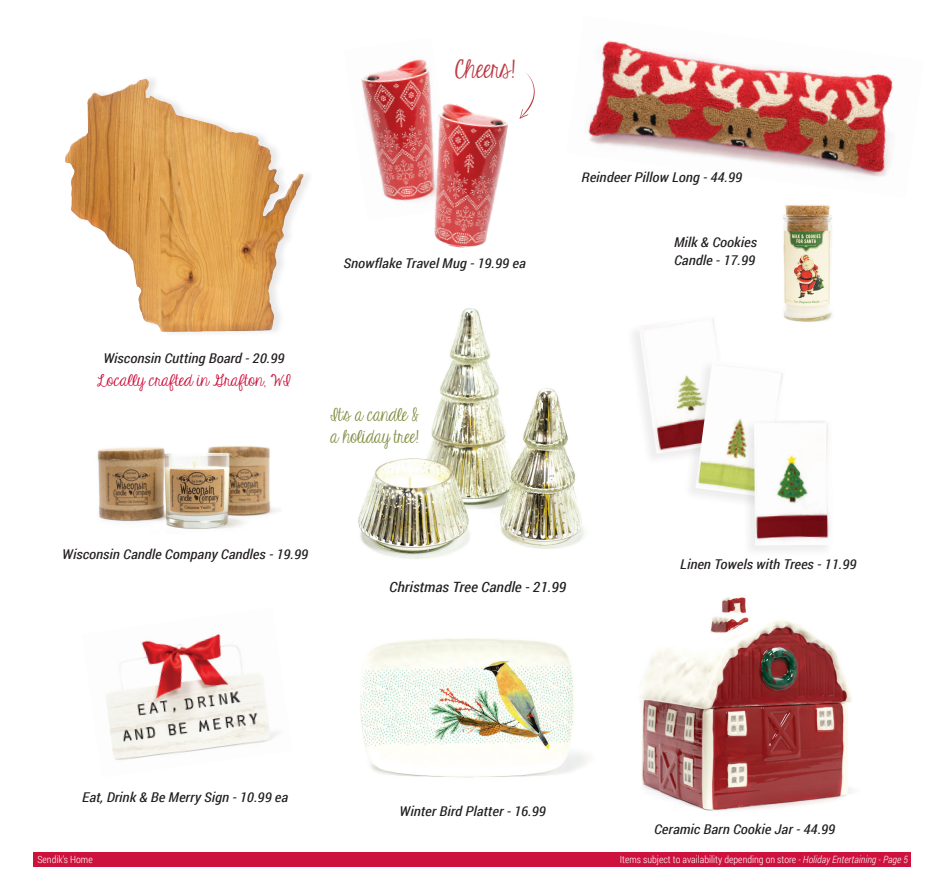
<style>
.page{position:relative;width:945px;height:889px;background:#fff}
.page>*{position:absolute;margin:0;border:0;box-sizing:border-box;transform-origin:0 0}
.t1{font:26.62px "KG Eyes Wide Open";color:#be3b44}
.t2{font:18.75px/22.5px "KG Eyes Wide Open";color:#818d41}
.t3{font:16.88px "KG Eyes Wide Open";color:#cd123d;scale:1.11 1}
.t4{font:italic 14.12px "Roboto Condensed";color:#231f20;scale:1.11 1}
.t5{font:italic 13.5px/18px "Roboto Condensed";color:#231f20;scale:1.11 1}
.t6{font:300 10px "Roboto Condensed";color:#fff}
.s1{font-style:italic}
</style>
<div class="page">
<img style="left:360px;top:638px;width:228px;height:140px">
<img style="left:106px;top:634px;width:173px;height:126px">
<img style="left:588px;top:40px;width:305px;height:137px">
<div style="left:34px;top:852px;width:877px;height:14px;background:#cd123d"></div>
<img style="left:65px;top:78px;width:244px;height:255px">
<img style="left:358px;top:308px;width:227px;height:251px">
<img style="left:783px;top:205px;width:49px;height:117px">
<img style="left:361px;top:59px;width:71px;height:142px">
<img style="left:420px;top:102px;width:88px;height:146px">
<img style="left:97px;top:446px;width:182px;height:83px">
<img style="left:639px;top:319px;width:77px;height:135px">
<div style="left:682px;top:358px;width:104px;height:152px;background:#231f20;opacity:.08"></div>
<img style="left:695px;top:360px;width:90px;height:137px">
<img style="left:639px;top:596px;width:213px;height:215px">
<div style="left:741px;top:418px;width:94px;height:140px;background:#231f20;opacity:.08"></div>
<img style="left:754px;top:420px;width:78px;height:125px">
<svg style="left:519px;top:73px;width:16px;height:46px"></svg>
<h1 class="t1" style="left:455px;top:55px;width:61px">Cheers!</h1>
<p class="t5" style="left:103px;top:349px;width:165px">Wisconsin Cutting Board - 20.99</p>
<p class="t3" style="left:97px;top:371px;width:176px">Locally crafted in Grafton, WI</p>
<p class="t5" style="left:344px;top:254px;width:166px">Snowflake Travel Mug - 19.99 ea</p>
<h2 class="t2" style="left:330px;top:404px;width:90px">It’s a candle &amp; a holiday tree!</h2>
<p class="t5" style="left:582px;top:167px;width:146px">Reindeer Pillow Long - 44.99</p>
<p class="t5" style="left:674px;top:233px;width:76px">Milk &amp; Cookies<br>Candle - 17.99</p>
<p class="t5" style="left:62px;top:545px;width:223px">Wisconsin Candle Company Candles - 19.99</p>
<p class="t4" style="left:389px;top:577px;width:161px">Christmas Tree Candle - 21.99</p>
<p class="t5" style="left:680px;top:555px;width:160px">Linen Towels with Trees - 11.99</p>
<p class="t5" style="left:82px;top:788px;width:187px">Eat, Drink &amp; Be Merry Sign - 10.99 ea</p>
<p class="t5" style="left:399px;top:802px;width:134px">Winter Bird Platter - 16.99</p>
<p class="t5" style="left:654px;top:819px;width:165px">Ceramic Barn Cookie Jar - 44.99</p>
<p class="t6" style="left:38px;top:853px;width:57px">Sendik’s Home</p>
<p class="t6" style="left:620px;top:852px;width:290px">Items subject to availability depending on store - <span class="s1">Holiday Entertaining - Page 5</span></p>
</div>
